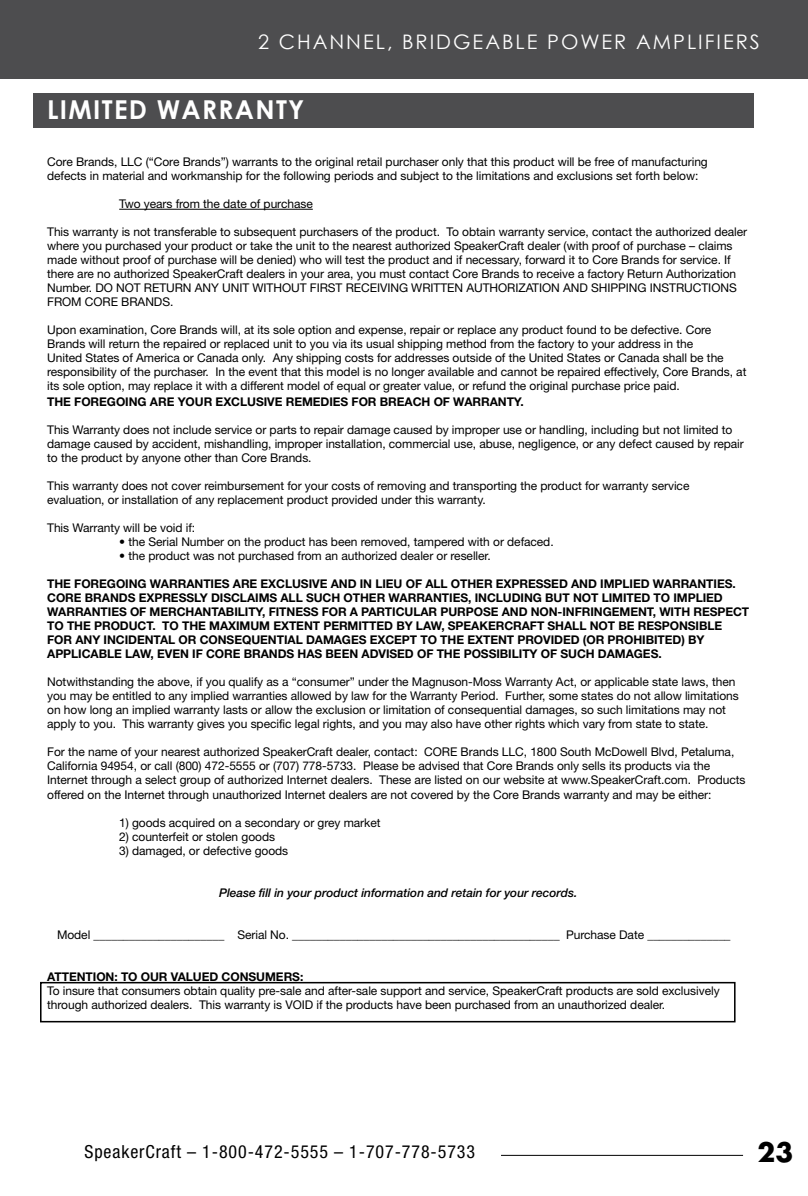
<style>
.page{position:relative;width:808px;height:1196px;background:#fff}
.page>*{position:absolute;margin:0;border:0;box-sizing:border-box;transform-origin:0 0}
.t1{font:700 26px "Century Gothic";color:#fff}
.t2{font:700 26px "Futura Std";color:#000}
.t3{font:20px "Century Gothic";letter-spacing:.1em;color:#fff}
.t4{font:condensed 18px "Helvetica Neue LT Std";letter-spacing:.05em;color:#000}
.t5{font:12px/14px "Helvetica Neue LT Std";letter-spacing:-.005em;color:#000}
.t6{font:700 12px/14px "Helvetica Neue LT Std";letter-spacing:-.005em;color:#000}
.t7{font:italic 500 12px "Helvetica Neue LT Std";letter-spacing:-.005em;color:#000}
</style>
<div class="page">
<div style="left:34px;top:93px;width:720px;height:35px;background:#4d4d4f"></div>
<hr style="left:501px;top:1154px;width:242px;height:1px;background:#000">
<div style="left:0;top:0;width:808px;height:79px;background:#4d4d4f"></div>
<hr style="left:119px;top:209px;width:194px;height:1px;background:#000">
<div style="left:40px;top:981px;width:695px;height:41px;border:2px solid #000"></div>
<h2 class="t3" style="left:258px;top:29px;width:503px">2 CHANNEL, BRIDGEABLE POWER AMPLIFIERS</h2>
<h1 class="t1" style="left:47px;top:93px;width:130px">LIMITED WARRANT</h1>
<h1 class="t1" style="left:288px;top:93px;width:18px">Y</h1>
<p class="t5" style="left:47px;top:154px;width:662px">Core Brands, LLC (“Core Brands”) warrants to the original retail purchaser only that this product will be free of manufacturing defects in material and workmanship for the following periods and subject to the limitations and exclusions set forth below:</p>
<p class="t5" style="left:119px;top:196px;width:195px">Two years from the date of purchase</p>
<p class="t5" style="left:47px;top:224px;width:701px">This warranty is not transferable to subsequent purchasers of the product. To obtain warranty service, contact the authorized dealer where you purchased your product or take the unit to the nearest authorized SpeakerCraft dealer (with proof of purchase – claims made without proof of purchase will be denied) who will test the product and if necessary, forward it to Core Brands for service. If there are no authorized SpeakerCraft dealers in your area, you must contact Core Brands to receive a factory Return Authorization Number. DO NOT RETURN ANY UNIT WITHOUT FIRST RECEIVING WRITTEN AUTHORIZATION AND SHIPPING INSTRUCTIONS FROM Core</p>
<p class="t5" style="left:121px;top:294px;width:18px">Brands</p>
<p class="t5" style="left:170px;top:294px;width:5px">.</p>
<p class="t5" style="left:47px;top:322px;width:701px">Upon examination, Core Brands will, at its sole option and expense, repair or replace any product found to be defective. Core Brands will return the repaired or replaced unit to you via its usual shipping method from the factory to your address in the<br>United States of America or Canada only. Any shipping costs for addresses outside of the United States or Canada shall be the responsibility of the purchaser. In the event that this model is no longer available and cannot be repaired effectively, Core Brands, at its sole option, may replace it with a different model of equal or greater value, or refund the original purchase price paid.</p>
<p class="t6" style="left:47px;top:394px;width:478px">THE FOREGOING ARE YOU R EXCLUSIVE REMEDIES FOR BREACH OF WARRANTY.</p>
<p class="t5" style="left:47px;top:423px;width:698px">This Warranty does not include service or parts to repair damage caused by improper use or handling, including but not limited to damage caused by accident, mishandling, improper installation, commercial use, abuse, negligence, or any defect caused by repair to the product by anyone other than Core Brands.</p>
<p class="t5" style="left:47px;top:479px;width:644px">This warranty does not cover reimbursement for your costs of removing and transporting the product for warranty service evaluation, or installation of any replacement product provided under this warranty.</p>
<p class="t5" style="left:47px;top:521px;width:150px">This Warranty will be void if:</p>
<p class="t5" style="left:119px;top:535px;width:436px">• the Serial Number on the product has been removed, tampered with or defaced.</p>
<p class="t5" style="left:119px;top:549px;width:373px">• the product was not purchased from an authorized dealer or reseller.</p>
<p class="t6" style="left:47px;top:576px;width:490px">THE FOREGOING WARRANTIES ARE EXCLUSIVE AND IN LIEU OF ALL OTHER EXPRESSED</p>
<p class="t6" style="left:571px;top:576px;width:166px">AND IMPLIED WARRANTIES.</p>
<p class="t6" style="left:47px;top:590px;width:56px">CORE BRAN</p>
<p class="t6" style="left:119px;top:590px;width:61px">DS EXPRESS</p>
<p class="t6" style="left:47px;top:590px;width:668px;text-indent:147px">LY DISCLAIMS ALL SUCH OTHER WARRANTIES, INCLUDING BUT NOT LIMITED TO IMPLIED<br>WARRANTIES OF MERCHANTABILITY, FITNESS</p>
<p class="t6" style="left:322px;top:604px;width:161px">FOR A PARTICULAR PURPOSE</p>
<p class="t6" style="left:502px;top:604px;width:249px">AND NON-INFRINGEMENT, WITH RESPECT</p>
<p class="t6" style="left:47px;top:618px;width:74px">TO THE PRODU</p>
<p class="t6" style="left:138px;top:618px;width:385px">CT. TO THE MAXIMUM EXTENT PERMITTED BY LAW, SPEAKERCRAFT</p>
<p class="t6" style="left:47px;top:618px;width:675px;text-indent:500px">SHALL NOT BE RESPONSIBLE<br>FOR ANY INCIDENTAL OR CONSEQUENTIAL DAMAGES EXCEPT TO THE EXTENT PROVIDED</p>
<p class="t6" style="left:583px;top:632px;width:123px">(OR PROHIBITED) BY</p>
<p class="t6" style="left:47px;top:646px;width:214px">APPLICABLE LAW, EVEN IF CORE BRAN</p>
<p class="t6" style="left:278px;top:646px;width:121px">DS HAS BEE N ADVISED</p>
<p class="t6" style="left:417px;top:646px;width:64px">OF THE POSS</p>
<p class="t6" style="left:496px;top:646px;width:167px">IBILITY OF SUCH DAMAGES.</p>
<p class="t5" style="left:47px;top:675px;width:693px">Notwithstanding the above, if you qualify as a “consumer” under the Magnuson-Moss Warranty Act, or applicable state laws, then you may be entitled to any implied warranties allowed by law for the Warranty Period. Further, some states do not allow limitations on how long an implied warranty lasts or allow the exclusion or limitation of consequential damages, so such limitations may not apply to you. This warranty gives you specific legal rights, and you may also have other rights which vary from state to state.</p>
<p class="t5" style="left:47px;top:745px;width:700px">For the name of your nearest authorized SpeakerCraft dealer, contact: CORE Brands LLC, 1800 South McDowell Blvd, Petaluma, California 94954, or call (800) 472-5555 or (707) 778-5733. Please be advised that Core Brands only sells its products via the Internet through a select group of authorized Internet dealers. These are listed on our website at www.SpeakerCraft.com. Products offered on the Internet through unauthorized Internet dealers are not covered by the Core Brands warranty and may be either:</p>
<p class="t5" style="left:119px;top:815px;width:263px">1) goods acquired on a secondary or grey market</p>
<p class="t5" style="left:119px;top:829px;width:157px">2) counterfeit or stolen goods</p>
<p class="t5" style="left:119px;top:843px;width:170px">3) damaged, or defective goods</p>
<p class="t7" style="left:219px;top:885px;width:360px">Please fill in your product information and retain for your records.</p>
<p class="t5" style="left:57px;top:927px;width:675px">Model ______________________ Serial No. _____________________________________________ Purchase Date ______________</p>
<p class="t6" style="left:47px;top:968px;width:155px">ATTENTION: TO OU R VALUED</p>
<p class="t6" style="left:222px;top:968px;width:83px">CONSU MERS:</p>
<p class="t5" style="left:47px;top:983px;width:674px">To insure that consumers obtain quality pre-sale and after-sale support and service, SpeakerCraft products are sold exclusively through authorized dealers. This warranty is VOID if the products have been purchased from an unauthorized dealer.</p>
<h3 class="t4" style="left:84px;top:1141px;width:392px">SpeakerCraft – 1-800-472-5555 – 1-707-778-5733</h3>
<h1 class="t2" style="left:757px;top:1135px;width:37px">23</h1>
</div>
